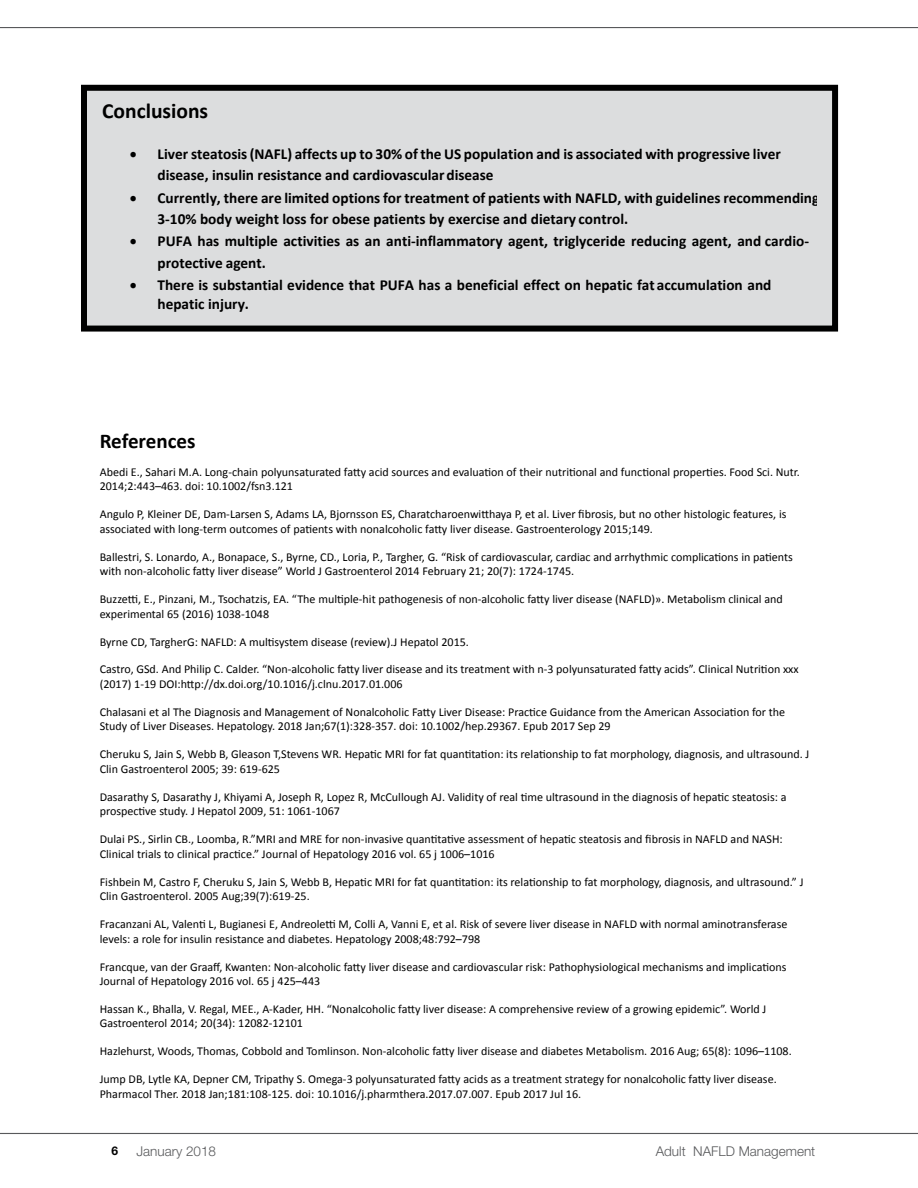
<style>
.page{position:relative;width:918px;height:1188px;background:#fff}
.page>*{position:absolute;margin:0;border:0;box-sizing:border-box;transform-origin:0 0}
.t1{font:700 21.6px "Calibri";color:#000}
.t2{font:700 21px "Calibri";color:#000}
.t3{font:700 15.3px/21.5px "Calibri";color:#000}
.t4{font:13.8px "Calibri";color:#000}
.t5{font:300 13.5px "Helvetica Neue";color:#58595b}
.t6{font:12px/14.4px "Calibri";color:#000}
.t7{font:700 12px "Helvetica Neue";color:#000}
</style>
<div class="page">
<hr style="left:0;top:1133px;width:918px;height:1px;background:#58595b">
<hr style="left:0;top:27px;width:918px;height:1px;background:#58595b">
<div style="left:84px;top:88px;width:751px;height:241px;background:#dcddde"></div>
<div style="left:81px;top:85px;width:757px;height:247px;border:6px solid #000"></div>
<h1 class="t1" style="left:102px;top:96px;width:107px">Conclusions</h1>
<p class="t3" style="left:158px;top:143px;width:625px;text-indent:-28px">• Liver steatosis (NAFL) affects up to 30% of the US population and is associated with progressive liver disease, insulin resistance and cardiovascular disease</p>
<p class="t3" style="left:158px;top:187px;width:663px;text-indent:-28px">• Currently, there are limited options for treatment of patients with NAFLD, with guidelines recommending<br>3-10% body weight loss for obese patients by exercise and dietary control.</p>
<p class="t3" style="left:158px;top:230px;width:653px;text-indent:-28px">• PUFA has multiple activities as an anti-inflammatory agent, triglyceride reducing agent, and cardio&shy;protective agent.</p>
<p class="t3" style="left:158px;top:275px;width:615px;line-height:18.8px;text-indent:-28px">• There is substantial evidence that PUFA has a beneficial effect on hepatic fat accumulation and hepatic injury.</p>
<h2 class="t2" style="left:100px;top:427px;width:97px">References</h2>
<p class="t6" style="left:100px;top:465px;width:702px">Abedi E., Sahari M.A. Long-chain polyunsaturated fatty acid sources and evaluation of their nutritional and functional properties. Food Sci. Nutr.<br>2014;2:443–463. doi: 10.1002/fsn3.121</p>
<p class="t6" style="left:100px;top:507px;width:688px">Angulo P, Kleiner DE, Dam-Larsen S, Adams LA, Bjornsson ES, Charatcharoenwitthaya P, et al. Liver fibrosis, but no other histologic features, is associated with long-term outcomes of patients with nonalcoholic fatty liver disease. Gastroenterology 2015;149.</p>
<p class="t6" style="left:100px;top:550px;width:695px">Ballestri, S. Lonardo, A., Bonapace, S., Byrne, CD., Loria, P., Targher, G. “Risk of cardiovascular, cardiac and arrhythmic complications in patients with non-alcoholic fatty liver disease” World J Gastroenterol 2014 February 21; 20(7): 1724-1745.</p>
<p class="t6" style="left:100px;top:592px;width:685px">Buzzetti, E., Pinzani, M., Tsochatzis, EA. “The multiple-hit pathogenesis of non-alcoholic fatty liver disease (NAFLD)». Metabolism clinical and experimental 65 (2016) 1038-1048</p>
<p class="t6" style="left:100px;top:634px;width:371px">Byrne CD, TargherG: NAFLD: A multisystem disease (review).J Hepatol 2015.</p>
<p class="t6" style="left:100px;top:662px;width:701px">Castro, GSd. And Philip C. Calder. “Non-alcoholic fatty liver disease and its treatment with n-3 polyunsaturated fatty acids”. Clinical Nutrition xxx (2017) 1-19 DOI:http://dx.doi.org/10.1016/j.clnu.2017.01.006</p>
<p class="t6" style="left:100px;top:705px;width:687px">Chalasani et al The Diagnosis and Management of Nonalcoholic Fatty Liver Disease: Practice Guidance from the American Association for the<br>Study of Liver Diseases. Hepatology. 2018 Jan;67(1):328-357. doi: 10.1002/hep.29367. Epub 2017 Sep 29</p>
<p class="t6" style="left:100px;top:747px;width:711px">Cheruku S, Jain S, Webb B, Gleason T,Stevens WR. Hepatic MRI for fat quantitation: its relationship to fat morphology, diagnosis, and ultrasound. J<br>Clin Gastroenterol 2005; 39: 619-625</p>
<p class="t6" style="left:100px;top:790px;width:688px">Dasarathy S, Dasarathy J, Khiyami A, Joseph R, Lopez R, McCullough AJ. Validity of real time ultrasound in the diagnosis of hepatic steatosis: a prospective study. J Hepatol 2009, 51: 1061-1067</p>
<p class="t6" style="left:100px;top:832px;width:685px">Dulai PS., Sirlin CB., Loomba, R.”MRI and MRE for non-invasive quantitative assessment of hepatic steatosis and fibrosis in NAFLD and NASH:<br>Clinical trials to clinical practice.” Journal of Hepatology 2016 vol. 65 j 1006–1016</p>
<p class="t6" style="left:100px;top:875px;width:705px">Fishbein M, Castro F, Cheruku S, Jain S, Webb B, Hepatic MRI for fat quantitation: its relationship to fat morphology, diagnosis, and ultrasound.” J<br>Clin Gastroenterol. 2005 Aug;39(7):619-25.</p>
<p class="t6" style="left:100px;top:917px;width:689px">Fracanzani AL, Valenti L, Bugianesi E, Andreoletti M, Colli A, Vanni E, et al. Risk of severe liver disease in NAFLD with normal aminotransferase levels: a role for insulin resistance and diabetes. Hepatology 2008;48:792–798</p>
<p class="t6" style="left:100px;top:959px;width:688px">Francque, van der Graaff, Kwanten: Non-alcoholic fatty liver disease and cardiovascular risk: Pathophysiological mechanisms and implications<br>Journal of Hepatology 2016 vol. 65 j 425–443</p>
<p class="t6" style="left:100px;top:1002px;width:668px">Hassan K., Bhalla, V. Regal, MEE., A-Kader, HH. “Nonalcoholic fatty liver disease: A comprehensive review of a growing epidemic”. World J<br>Gastroenterol 2014; 20(34): 12082-12101</p>
<p class="t6" style="left:100px;top:1044px;width:694px">Hazlehurst, Woods, Thomas, Cobbold and Tomlinson. Non-alcoholic fatty liver disease and diabetes Metabolism. 2016 Aug; 65(8): 1096–1108.</p>
<p class="t6" style="left:100px;top:1072px;width:678px">Jump DB, Lytle KA, Depner CM, Tripathy S. Omega-3 polyunsaturated fatty acids as a treatment strategy for nonalcoholic fatty liver disease.<br>Pharmacol Ther. 2018 Jan;181:108-125. doi: 10.1016/j.pharmthera.2017.07.007. Epub 2017 Jul 16.</p>
<p class="t4" style="left:100px;top:1079px;width:64px">Page 6 of 8</p>
<p class="t7" style="left:111px;top:1143px;width:8px">6</p>
<p class="t5" style="left:136px;top:1143px;width:81px">January 2018</p>
<p class="t5" style="left:656px;top:1143px;width:161px">Adult NAFLD Management</p>
</div>
